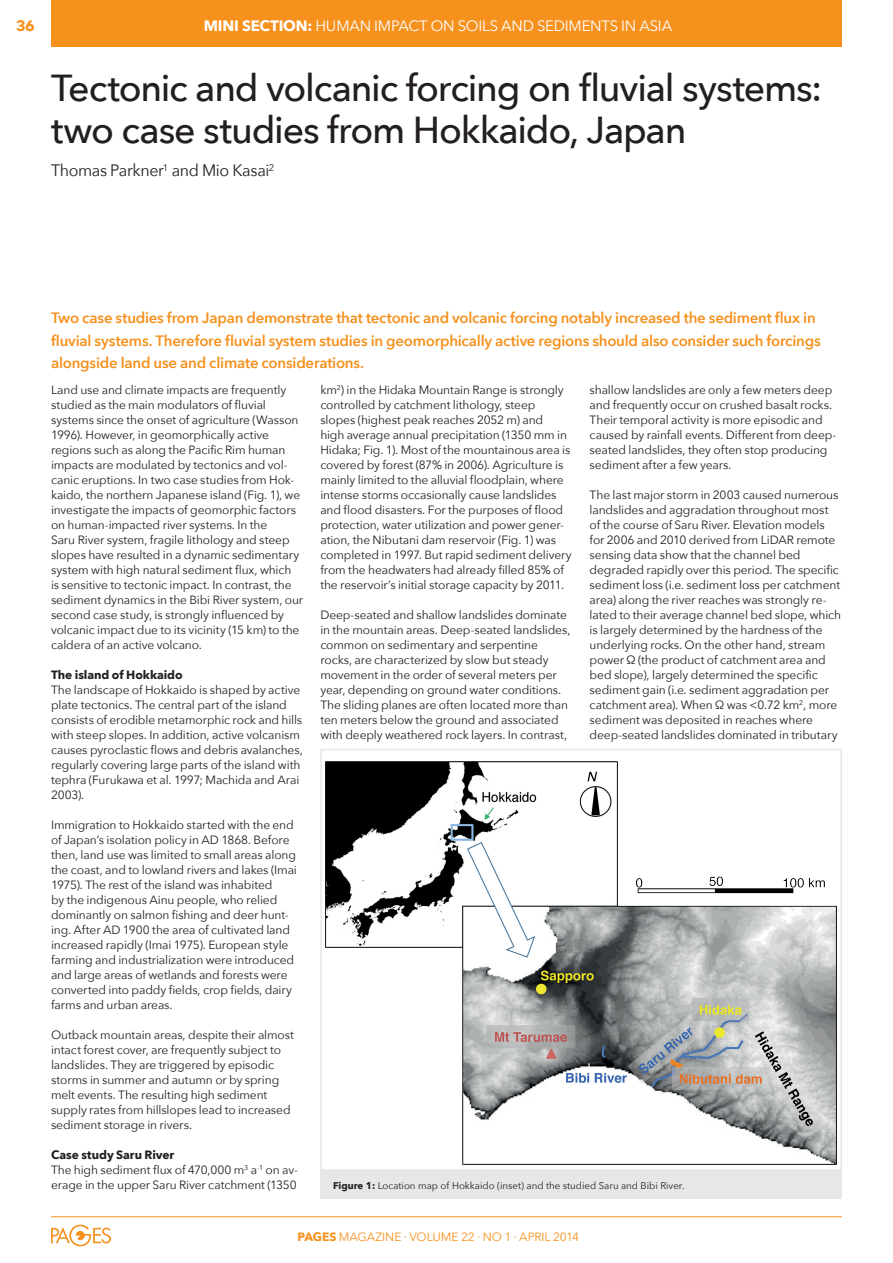
<style>
.page{position:relative;width:893px;height:1263px;background:#fff}
.page>*{position:absolute;margin:0;border:0;box-sizing:border-box;transform-origin:0 0}
.ARTICLE-Title{font:500 37.5px/42px "Avenir Next";letter-spacing:-.03em;color:#231f20}
.ARTICLE-Authors{font:16.5px "Avenir Next";letter-spacing:-.025em;color:#231f20}
.ARTICLE-Abstract{font:600 15px/22.5px "Avenir Next";letter-spacing:-.015em;color:#f6911e}
.HEADER-Title{font:15px "Avenir Next";letter-spacing:-.015em;color:#fff}
.HEADER-Title-2{font:700 15px "Avenir Next";letter-spacing:-.015em;color:#fff}
.PAGE_NUMBER{font:700 15px "Avenir Next";color:#f6911e}
._3col-text{font:12px/15px "Avenir Next";letter-spacing:-.01em;color:#231f20}
._3col-subtitles{font:700 12px "Avenir Next";letter-spacing:-.005em;color:#231f20}
.t1{font:12px "Avenir Next";letter-spacing:-.005em;color:#f6911e}
.ARTICLE-Figure_Capti{font:9.75px "Avenir Next";color:#231f20}
.s1{font-weight:400}
.s2{font-weight:700}
</style>
<div class="page">
<hr style="left:51px;top:1216px;width:791px;height:1px;background:#f6911e">
<svg style="left:51px;top:1225px;width:60px;height:21px"></svg>
<div style="left:51px;top:0;width:791px;height:46px;background:#f6911e"></div>
<div style="left:320px;top:1171px;width:522px;height:28px;background:#e6e7e9"></div>
<img style="left:326px;top:761px;width:510px;height:404px">
<div style="left:320px;top:749px;width:522px;height:422px;border:2px solid #e6e7e9"></div>
<p class="PAGE_NUMBER" style="left:16px;top:13px;width:20px">36</p>
<p class="HEADER-Title-2" style="left:204px;top:12px;width:134px">MINI SECTION: <span class="s1">Human</span></p>
<p class="HEADER-Title" style="left:374px;top:13px;width:201px">im pact on soils an d sedimen</p>
<p class="HEADER-Title" style="left:601px;top:13px;width:64px">ts in Asia</p>
<p class="ARTICLE-Title" style="left:51px;top:66px;width:773px">Tectonic and volcanic forcing on fluvial systems: two case studies from Hokkaido, Japan</p>
<p class="ARTICLE-Authors" style="left:51px;top:157px;width:225px">Thomas Parkner<sup>1</sup> and Mio Kasai<sup>2</sup></p>
<p class="ARTICLE-Abstract" style="left:51px;top:306px;width:771px">Two case studies from Japan demonstrate that tectonic and volcanic forcing notably increased the sediment flux in fluvial systems. Therefore fluvial system studies in geomorphically active regions should also consider such forcings alongside land use and climate considerations.</p>
<p class="_3col-text" style="left:51px;top:382px;width:254px">Land use and climate impacts are frequently studied as the main modulators of fluvial systems since the onset of agriculture (Wasson 1996). However, in geomorphically active regions such as along the Pacific Rim human impacts are modulated by tectonics and vol&shy;canic eruptions. In two case studies from Hok&shy;kaido, the northern Japanese island (Fig. 1), we investigate the impacts of geomorphic factors on human-impacted river systems. In the<br>Saru River system, fragile lithology and steep slopes have resulted in a dynamic sedimentary system with high natural sediment flux, which<br>is sensitive to tectonic impact. In contrast, the sediment dynamics in the Bibi River system, our second case study, is strongly influenced by volcanic impact due to its vicinity (15 km) to the caldera of an active volcano.</p>
<p class="_3col-subtitles" style="left:51px;top:664px;width:133px">The island of Hokkaido</p>
<p class="_3col-text" style="left:51px;top:682px;width:253px">The landscape of Hokkaido is shaped by active plate tectonics. The central part of the island consists of erodible metamorphic rock and hills with steep slopes. In addition, active volcanism causes pyroclastic flows and debris avalanches, regularly covering large parts of the island with tephra (Furukawa et al. 1997; Machida and Arai 2003).</p>
<p class="_3col-text" style="left:51px;top:817px;width:247px">Immigration to Hokkaido started with the end of Japan’s isolation policy in AD 1868. Before then, land use was limited to small areas along the coast, and to lowland rivers and lakes (Imai 1975). The rest of the island was inhabited<br>by the indigenous Ainu people, who relied dominantly on salmon fishing and deer hunt&shy;ing. After AD 1900 the area of cultivated land increased rapidly (Imai 1975). European style farming and industrialization were introduced and large areas of wetlands and forests were converted into paddy fields, crop fields, dairy farms and urban areas.</p>
<p class="_3col-text" style="left:51px;top:1027px;width:245px">Outback mountain areas, despite their almost intact forest cover, are frequently subject to landslides. They are triggered by episodic storms in summer and autumn or by spring melt events. The resulting high sediment supply rates from hillslopes lead to increased sediment storage in rivers.</p>
<p class="_3col-subtitles" style="left:51px;top:1144px;width:125px">Case study Saru River</p>
<p class="_3col-text" style="left:51px;top:1162px;width:248px">The high sediment flux of 470,000 m<sup>3</sup> a<sup>-1</sup> on av&shy;erage in the upper Saru River catchment (1350</p>
<p class="_3col-text" style="left:320px;top:382px;width:253px">km<sup>2</sup>) in the Hidaka Mountain Range is strongly controlled by catchment lithology, steep slopes (highest peak reaches 2052 m) and<br>high average annual precipitation (1350 mm in Hidaka; Fig. 1). Most of the mountainous area is covered by forest (87% in 2006). Agriculture is mainly limited to the alluvial floodplain, where intense storms occasionally cause landslides and flood disasters. For the purposes of flood protection, water utilization and power gener&shy;ation, the Nibutani dam reservoir (Fig. 1) was completed in 1997. But rapid sediment delivery from the headwaters had already filled 85% of the reservoir’s initial storage capacity by 2011.</p>
<p class="_3col-text" style="left:320px;top:607px;width:252px">Deep-seated and shallow landslides dominate in the mountain areas. Deep-seated landslides, common on sedimentary and serpentine rocks, are characterized by slow but steady movement in the order of several meters per year, depending on ground water conditions.<br>The sliding planes are often located more than ten meters below the ground and associated with deeply weathered rock layers. In contrast,</p>
<p class="_3col-text" style="left:590px;top:382px;width:248px">shallow landslides are only a few meters deep and frequently occur on crushed basalt rocks.<br>Their temporal activity is more episodic and caused by rainfall events. Different from deep&shy;seated landslides, they often stop producing sediment after a few years.</p>
<p class="_3col-text" style="left:590px;top:487px;width:253px">The last major storm in 2003 caused numerous landslides and aggradation throughout most of the course of Saru River. Elevation models for 2006 and 2010 derived from LiDAR remote sensing data show that the channel bed degraded rapidly over this period. The specific sediment loss (i.e. sediment loss per catchment area) along the river reaches was strongly re&shy;lated to their average channel bed slope, which is largely determined by the hardness of the underlying rocks. On the other hand, stream power Ω (the product of catchment area and bed slope), largely determined the specific sediment gain (i.e. sediment aggradation per catchment area). When Ω was &lt;0.72 km<sup>2</sup>, more sediment was deposited in reaches where deep-seated landslides dominated in tributary</p>
<p class="ARTICLE-Figure_Capti" style="left:333px;top:1177px;width:353px"><span class="s2">Figure 1:</span> Location map of Hokkaido (inset) and the studied Saru and Bibi River.</p>
<p class="t1" style="left:297px;top:1227px;width:283px"><span class="s2">PAGES</span> MAGAZINE ∙ VOLUME 22 ∙ NO 1 ∙ April 2014</p>
</div>
